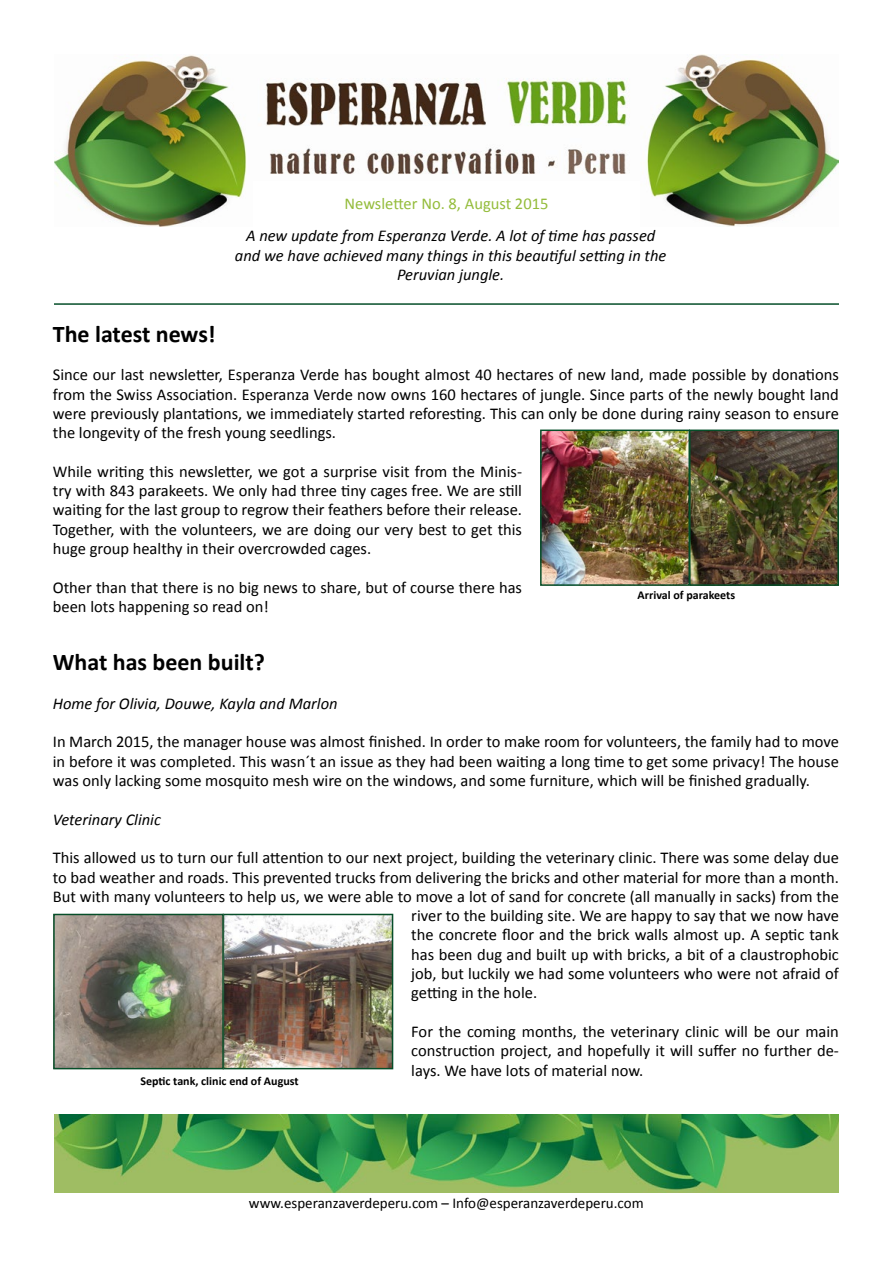
<style>
.page{position:relative;width:893px;height:1263px;background:#fff}
.page>*{position:absolute;margin:0;border:0;box-sizing:border-box;transform-origin:0 0}
.t1{font:700 24px "Calibri";color:#000}
.t2{font:16.5px/19.4px "Calibri";color:#000;text-align:justify}
.t3{font:italic 16.5px/19.8px "Calibri";color:#000;text-align:center}
.t4{font:16.5px "Calibri";color:#94bc3b}
.t5{font:15px "Calibri";color:#000}
.t6{font:700 12px "Calibri";color:#000}
</style>
<div class="page">
<hr style="left:54px;top:303px;width:785px;height:2px;background:#064e29">
<img style="left:54px;top:1114px;width:785px;height:79px">
<img style="left:266px;top:78px;width:361px;height:96px">
<img style="left:54px;top:55px;width:193px;height:171px">
<img style="left:647px;top:54px;width:192px;height:172px">
<img style="left:543px;top:432px;width:293px;height:151px">
<div style="left:689px;top:429px;width:150px;height:157px;border:2px solid #064e29"></div>
<div style="left:540px;top:429px;width:150px;height:157px;border:2px solid #064e29"></div>
<img style="left:56px;top:917px;width:334px;height:149px">
<div style="left:223px;top:914px;width:170px;height:155px;border:2px solid #064e29"></div>
<div style="left:53px;top:914px;width:171px;height:155px;border:2px solid #064e29"></div>
<p class="t4" style="left:345px;top:192px;width:205px">Newsletter No. 8, August 2015</p>
<p class="t3" style="left:235px;top:225px;width:433px">A new update from Esperanza Verde. A lot of time has passed and we have achieved many things in this beautiful setting in the<br>Peruvian jungle.</p>
<h1 class="t1" style="left:53px;top:317px;width:164px">The latest news!</h1>
<p class="t2" style="left:53px;top:365px;width:788px">Since our last newsletter, Esperanza Verde has bought almost 40 hectares of new land, made possible by donations from the Swiss Association. Esperanza Verde now owns 160 hectares of jungle. Since parts of the newly bought land were previously plantations, we immediately started reforesting. This can only be done during rainy season to ensure the longevity of the fresh young seedlings.</p>
<p class="t2" style="left:53px;top:461px;width:471px">While writing this newsletter, we got a surprise visit from the Minis&shy;try with 843 parakeets. We only had three tiny cages free. We are still waiting for the last group to regrow their feathers before their release.<br>Together, with the volunteers, we are doing our very best to get this huge group healthy in their overcrowded cages.</p>
<p class="t2" style="left:53px;top:577px;width:471px">Other than that there is no big news to share, but of course there has been lots happening so read on!</p>
<h1 class="t1" style="left:53px;top:645px;width:214px">What has been built?</h1>
<p class="t3" style="left:53px;top:693px;width:286px">Home for Olivia, Douwe, Kayla and Marlon</p>
<p class="t2" style="left:53px;top:732px;width:788px">In March 2015, the manager house was almost finished. In order to make room for volunteers, the family had to move in before it was completed. This wasn´t an issue as they had been waiting a long time to get some privacy! The house was only lacking some mosquito mesh wire on the windows, and some furniture, which will be finished gradually.</p>
<p class="t3" style="left:53px;top:808px;width:110px">Veterinary Clinic</p>
<p class="t2" style="left:53px;top:847px;width:788px">This allowed us to turn our full attention to our next project, building the veterinary clinic. There was some delay due</p>
<p class="t2" style="left:53px;top:867px;width:788px">to bad weather and roads. This prevented trucks from delivering the bricks and other material for more than a month.</p>
<p class="t2" style="left:53px;top:886px;width:788px">But with many volunteers to help us, we were able to move a lot of sand for concrete (all manually in sacks) from the</p>
<p class="t2" style="left:411px;top:905px;width:429px">river to the building site. We are happy to say that we now have</p>
<p class="t2" style="left:411px;top:925px;width:429px">the concrete floor and the brick walls almost up. A septic tank</p>
<p class="t2" style="left:411px;top:944px;width:429px">has been dug and built up with bricks, a bit of a claustrophobic</p>
<p class="t2" style="left:411px;top:963px;width:429px">job, but luckily we had some volunteers who were not afraid of</p>
<p class="t2" style="left:411px;top:983px;width:127px">getting in the hole.</p>
<p class="t2" style="left:411px;top:1021px;width:429px">For the coming months, the veterinary clinic will be our main construction project, and hopefully it will suffer no further de&shy;lays. We have lots of material now.</p>
<p class="t6" style="left:638px;top:587px;width:99px">Arrival of parakeets</p>
<p class="t6" style="left:140px;top:1072px;width:160px">Septic tank, clinic end of August</p>
<p class="t5" style="left:249px;top:1193px;width:396px">www.esperanzaverdeperu.com – Info@esperanzaverdeperu.com</p>
</div>
